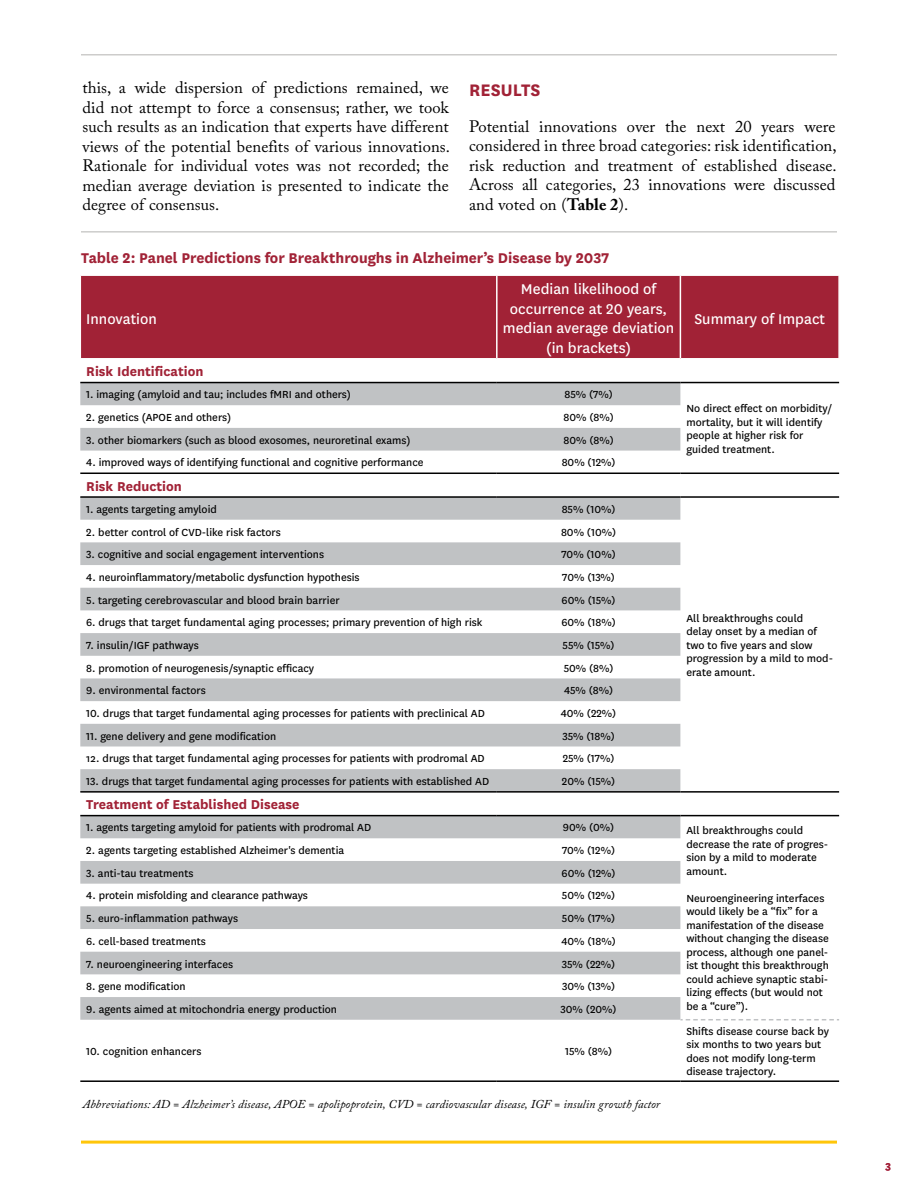
<style>
.page{position:relative;width:918px;height:1188px;background:#fff}
.page>*{position:absolute;margin:0;border:0;box-sizing:border-box;transform-origin:0 0}
.t1{font:700 19.5px "National";letter-spacing:.005em;color:#a12236}
.t2{font:16.5px/19.5px "Adobe Caslon Pro";letter-spacing:.005em;color:#000101;text-align:justify}
.t3{font:16.5px/19.5px "National";color:#fff;text-align:center}
.t4{font:700 16.5px "National";color:#a12236}
.t5{font:700 15px "National";color:#a12236}
.t6{font:12px/13.5px "National";color:#000}
.t7{font:italic 12px "Adobe Caslon Pro";letter-spacing:.005em;color:#000}
.t8{font:600 12px "National";color:#a30b35}
.s1{font-weight:700}
</style>
<div class="page">
<hr style="left:81px;top:1141px;width:756px;height:3px;background:#ffc60a">
<hr style="left:81px;top:54px;width:756px;height:2px;background:#cdcccb">
<div style="left:81px;top:276px;width:757px;height:82px;background:#a12236"></div>
<svg style="left:80px;top:383px;width:600px;height:637px"></svg>
<hr style="left:80px;top:382px;width:417px;height:1px;background:#000">
<hr style="left:497px;top:382px;width:183px;height:1px;background:#000">
<hr style="left:80px;top:473px;width:417px;height:1px;background:#000">
<hr style="left:497px;top:473px;width:183px;height:1px;background:#000">
<hr style="left:680px;top:473px;width:159px;height:1px;background:#000">
<hr style="left:80px;top:496px;width:417px;height:2px;background:#000">
<hr style="left:497px;top:496px;width:183px;height:2px;background:#000">
<hr style="left:680px;top:496px;width:159px;height:2px;background:#000">
<hr style="left:80px;top:791px;width:417px;height:2px;background:#000">
<hr style="left:497px;top:791px;width:183px;height:2px;background:#000">
<hr style="left:680px;top:791px;width:159px;height:2px;background:#000">
<hr style="left:80px;top:815px;width:417px;height:1px;background:#000">
<hr style="left:497px;top:815px;width:183px;height:1px;background:#000">
<hr style="left:680px;top:815px;width:159px;height:1px;background:#000">
<hr style="left:80px;top:1080px;width:417px;height:2px;background:#000">
<hr style="left:497px;top:1080px;width:183px;height:2px;background:#000">
<hr style="left:680px;top:1080px;width:159px;height:2px;background:#000">
<hr style="left:680px;top:382px;width:159px;height:1px;background:#000">
<hr style="left:496px;top:276px;width:2px;height:82px;background:#fff">
<hr style="left:680px;top:276px;width:1px;height:82px;background:#fff">
<svg style="left:680px;top:1019px;width:159px;height:1px"></svg>
<hr style="left:81px;top:231px;width:756px;height:2px;background:#cdcccb">
<p class="t2" style="left:82px;top:78px;width:369px">this, a wide dispersion of predictions remained, we did not attempt to force a consensus; rather, we took such results as an indication that experts have different views of the potential benefits of various innovations.<br>Rationale for individual votes was not recorded; the median average deviation is presented to indicate the degree of consensus.</p>
<h1 class="t1" style="left:469px;top:76px;width:73px">RESULTS</h1>
<p class="t2" style="left:469px;top:116px;width:369px">Potential innovations over the next 20 years were considered in three broad categories: risk identification, risk reduction and treatment of established disease.<br>Across all categories, 23 innovations were discussed and voted on (<span class="s1">Table 2</span>).</p>
<h2 class="t4" style="left:81px;top:246px;width:529px">Table 2: Panel Predictions for Breakthroughs in Alzheimer’s Disease by 2037</h2>
<h2 class="t3" style="left:86px;top:308px;width:72px">Innovation</h2>
<h2 class="t3" style="left:503px;top:279px;width:173px">Median likelihood of occurrence at 20 years, median average deviation (in brackets)</h2>
<p class="t5" style="left:86px;top:361px;width:119px">Risk Identification</p>
<p class="t6" style="left:86px;top:387px;width:266px">1. imaging (amyloid and tau; includes fMRI and others)</p>
<p class="t6" style="left:564px;top:387px;width:50px">85% (7%)</p>
<p class="t6" style="left:86px;top:410px;width:146px">2. genetics (APOE and others)</p>
<p class="t6" style="left:563px;top:410px;width:52px">80% (8%)</p>
<p class="t6" style="left:86px;top:433px;width:326px">3. other biomarkers (such as blood exosomes, neuroretinal exams)</p>
<p class="t6" style="left:563px;top:433px;width:52px">80% (8%)</p>
<p class="t6" style="left:86px;top:455px;width:339px">4. improved ways of identifying functional and cognitive performance</p>
<p class="t6" style="left:562px;top:455px;width:55px">80% (12%)</p>
<p class="t5" style="left:86px;top:476px;width:97px">Risk Reduction</p>
<p class="t6" style="left:86px;top:502px;width:132px">1. agents targeting amyloid</p>
<p class="t6" style="left:562px;top:502px;width:55px">85% (10%)</p>
<h2 class="t3" style="left:694px;top:308px;width:132px">Summary of Impact</h2>
<p class="t6" style="left:686px;top:401px;width:147px">No direct effect on morbidity/ mortality, but it will identify people at higher risk for guided treatment.</p>
<p class="t6" style="left:86px;top:524px;width:196px">2. better control of CVD-like risk factors</p>
<p class="t6" style="left:561px;top:524px;width:57px">80% (10%)</p>
<p class="t6" style="left:86px;top:547px;width:239px">3. cognitive and social engagement interventions</p>
<p class="t6" style="left:561px;top:547px;width:56px">70% (10%)</p>
<p class="t6" style="left:86px;top:570px;width:275px">4. neuroinflammatory/metabolic dysfunction hypothesis</p>
<p class="t6" style="left:562px;top:570px;width:54px">70% (13%)</p>
<p class="t6" style="left:86px;top:593px;width:255px">5. targeting cerebrovascular and blood brain barrier</p>
<p class="t6" style="left:562px;top:593px;width:55px">60% (15%)</p>
<p class="t6" style="left:86px;top:615px;width:398px">6. drugs that target fundamental aging processes; primary prevention of high risk</p>
<p class="t6" style="left:561px;top:615px;width:56px">60% (18%)</p>
<p class="t6" style="left:86px;top:638px;width:114px">7. insulin/IGF pathways</p>
<p class="t6" style="left:563px;top:638px;width:53px">55% (15%)</p>
<p class="t6" style="left:86px;top:661px;width:229px">8. promotion of neurogenesis/synaptic efficacy</p>
<p class="t6" style="left:564px;top:661px;width:51px">50% (8%)</p>
<p class="t6" style="left:86px;top:683px;width:121px">9. environmental factors</p>
<p class="t6" style="left:564px;top:683px;width:51px">45% (8%)</p>
<p class="t6" style="left:86px;top:706px;width:400px">10. drugs that target fundamental aging processes for patients with preclinical AD</p>
<p class="t6" style="left:561px;top:706px;width:57px">40% (22%)</p>
<p class="t6" style="left:86px;top:729px;width:191px">11. gene delivery and gene modification</p>
<p class="t6" style="left:562px;top:729px;width:54px">35% (18%)</p>
<p class="t6" style="left:86px;top:751px;width:400px">12. drugs that target fundamental aging processes for patients with prodromal AD</p>
<p class="t6" style="left:563px;top:751px;width:53px">25% (17%)</p>
<p class="t6" style="left:86px;top:774px;width:404px">13. drugs that target fundamental aging processes for patients with established AD</p>
<p class="t6" style="left:562px;top:774px;width:55px">20% (15%)</p>
<p class="t5" style="left:86px;top:794px;width:215px">Treatment of Established Disease</p>
<p class="t6" style="left:86px;top:820px;width:286px">1. agents targeting amyloid for patients with prodromal AD</p>
<p class="t6" style="left:563px;top:820px;width:53px">90% (0%)</p>
<p class="t6" style="left:686px;top:823px;width:143px">All breakthroughs could decrease the rate of progres&shy;sion by a mild to moderate amount.</p>
<p class="t6" style="left:686px;top:891px;width:144px">Neuroengineering interfaces would likely be a “fix” for a manifestation of the disease without changing the disease process, although one panel&shy;ist thought this breakthrough could achieve synaptic stabi&shy;lizing effects (but would not be a “cure”).</p>
<p class="t6" style="left:686px;top:611px;width:148px">All breakthroughs could<br>delay onset by a median of two to five years and slow progression by a mild to mod&shy;erate amount.</p>
<p class="t6" style="left:86px;top:843px;width:259px">2. agents targeting established Alzheimer's dementia</p>
<p class="t6" style="left:562px;top:843px;width:55px">70% (12%)</p>
<p class="t6" style="left:86px;top:866px;width:109px">3. anti-tau treatments</p>
<p class="t6" style="left:562px;top:866px;width:55px">60% (12%)</p>
<p class="t6" style="left:86px;top:888px;width:223px">4. protein misfolding and clearance pathways</p>
<p class="t6" style="left:562px;top:888px;width:55px">50% (12%)</p>
<p class="t6" style="left:86px;top:911px;width:153px">5. euro-inflammation pathways</p>
<p class="t6" style="left:562px;top:911px;width:55px">50% (17%)</p>
<p class="t6" style="left:86px;top:934px;width:121px">6. cell-based treatments</p>
<p class="t6" style="left:561px;top:934px;width:56px">40% (18%)</p>
<p class="t6" style="left:86px;top:956px;width:148px">7. neuroengineering interfaces</p>
<p class="t6" style="left:562px;top:956px;width:55px">35% (22%)</p>
<p class="t6" style="left:86px;top:979px;width:101px">8. gene modification</p>
<p class="t6" style="left:562px;top:979px;width:54px">30% (13%)</p>
<p class="t6" style="left:86px;top:1002px;width:252px">9. agents aimed at mitochondria energy production</p>
<p class="t6" style="left:561px;top:1002px;width:58px">30% (20%)</p>
<p class="t6" style="left:86px;top:1044px;width:117px">10. cognition enhancers</p>
<p class="t6" style="left:565px;top:1044px;width:49px">15% (8%)</p>
<p class="t6" style="left:686px;top:1024px;width:144px">Shifts disease course back by six months to two years but does not modify long-term disease trajectory.</p>
<p class="t7" style="left:83px;top:1097px;width:579px">Abbreviations: AD = Alzheimer’s disease, APOE = apolipoprotein, CVD = cardiovascular disease, IGF = insulin growth factor</p>
<p class="t8" style="left:885px;top:1157px;width:7px">3</p>
</div>
